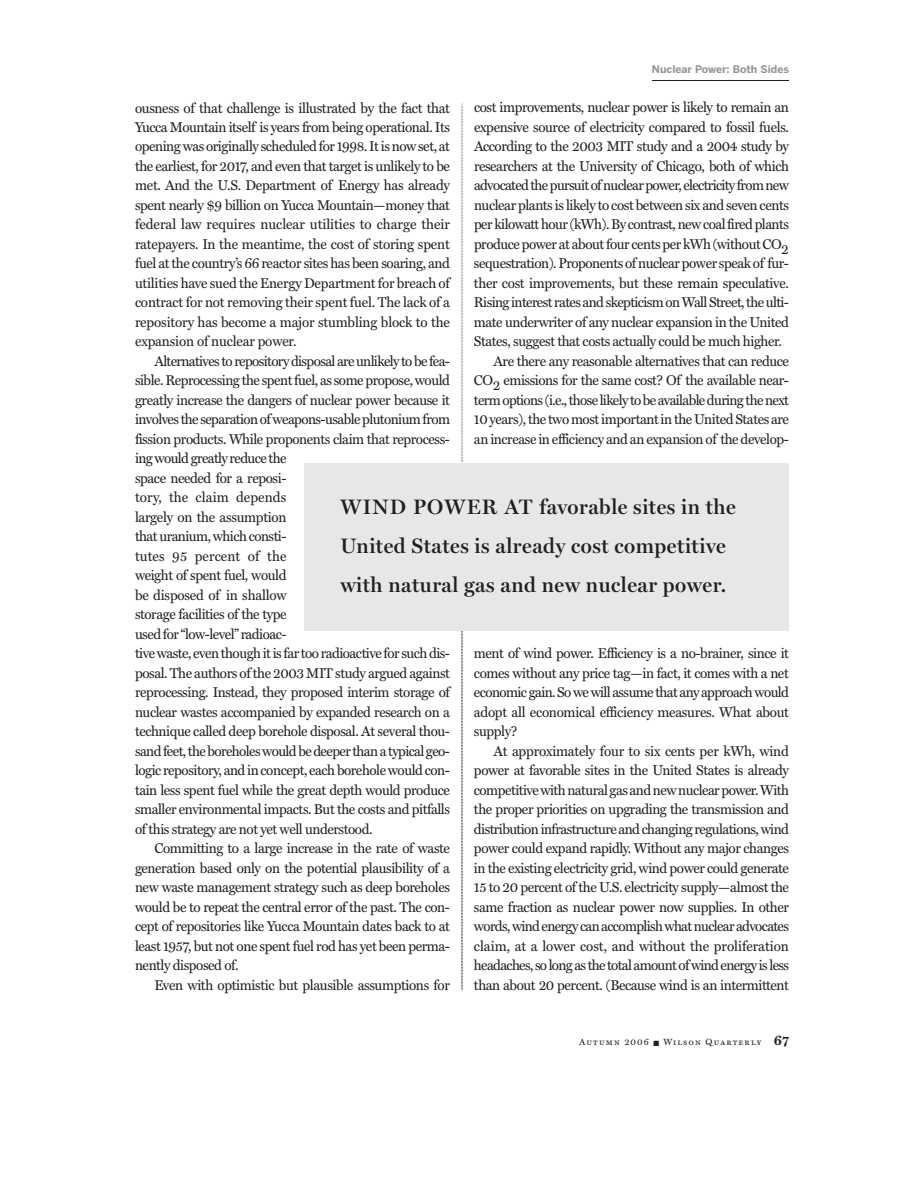
<style>
.page{position:relative;width:918px;height:1188px;background:#fff}
.page>*{position:absolute;margin:0;border:0;box-sizing:border-box;transform-origin:0 0}
.t1{font:600 21px/39px "Miller Display";letter-spacing:.025em;color:#231f20}
.t2{font:14.25px/19.5px "Miller Text";letter-spacing:-.03em;color:#231f20;text-align:justify;scale:.96 1}
.t3{font:14.25px "Miller Text";letter-spacing:-.05em;color:#231f20;scale:.96 1}
.t4{font:700 10.5px "Benton Sans";color:#939598}
.t5{font:9px "Miller Text Roman SC";letter-spacing:.125em;color:#231f20}
.s1{font-family:"Miller Text";font-weight:700;font-size:13.5px}
</style>
<div class="page">
<hr style="left:652px;top:80px;width:137px;height:1px;background:#231f20">
<svg style="left:462px;top:104px;width:1px;height:887px"></svg>
<div style="left:304px;top:464px;width:485px;height:167px;background:#e6e7e9"></div>
<p class="t4" style="left:652px;top:65px;width:139px">Nuclear Power: Both Sides</p>
<p class="t2" style="left:135px;top:99px;width:330px">ousness of that challenge is illustrated by the fact that Yucca Mountain itself is years from being operational. Its opening was originally scheduled for 1998. It is now set, at the earliest, for 2017, and even that target is unlikely to be met. And the U.S. Department of Energy has already spent nearly $9 billion on Yucca Mountain—money that federal law requires nuclear utilities to charge their ratepayers. In the meantime, the cost of storing spent fuel at the country’s 66 reactor sites has been soaring, and utilities have sued the Energy Department for breach of contract for not removing their spent fuel. The lack of a repository has become a major stumbling block to the expansion of nuclear power.</p>
<p class="t2" style="left:135px;top:352px;width:330px;text-align:left;text-indent:19px">Alternatives to repository disposal are unlikely to be fea&shy;sible. Reprocessing the spent fuel, as some propose, would greatly increase the dangers of nuclear power because it involves the separation of weapons-usable plutonium from fission products. While proponents claim that reprocess&shy;ing would greatly reduce the<br>space needed for a reposi-<br>tory, the claim depends<br>largely on the assumption<br>that uranium, which consti-<br>tutes 95 percent of the<br>weight of spent fuel, would<br>be disposed of in shallow<br>storage facilities of the type<br>used for “low-level” radioac-<br>tive waste, even though it is far too radioactive for such dis&shy;posal. The authors of the 2003 MIT study argued against reprocessing. Instead, they proposed interim storage of nuclear wastes accompanied by expanded research on a technique called deep borehole disposal. At several thou&shy;sand feet, the boreholes would be deeper than a typical geo&shy;logic repository, and in concept, each borehole would con&shy;tain less spent fuel while the great depth would produce smaller environmental impacts. But the costs and pitfalls of this strategy are not yet well understood.</p>
<p class="t2" style="left:135px;top:840px;width:330px;text-indent:19px">Committing to a large increase in the rate of waste generation based only on the potential plausibility of a new waste management strategy such as deep boreholes would be to repeat the central error of the past. The con&shy;cept of repositories like Yucca Mountain dates back to at least 1957, but not one spent fuel rod has yet been perma&shy;nently disposed of.</p>
<p class="t2" style="left:154px;top:976px;width:309px">Even with optimistic but plausible assumptions for</p>
<p class="t2" style="left:474px;top:99px;width:330px">cost improvements, nuclear power is likely to remain an</p>
<p class="t2" style="left:474px;top:118px;width:330px">expensive source of electricity compared to fossil fuels.</p>
<p class="t2" style="left:474px;top:138px;width:330px">According to the 2003 MIT study and a 2004 study by</p>
<p class="t2" style="left:474px;top:157px;width:330px">researchers at the University of Chicago, both of which</p>
<p class="t3" style="left:474px;top:180px;width:330px">advocated the pursuit of nuclear power, electricity from new</p>
<p class="t2" style="left:474px;top:196px;width:330px">nuclear plants is likely to cost between six and seven cents</p>
<p class="t2" style="left:474px;top:216px;width:330px">per kilowatt hour (kWh). By contrast, new coal fired plants</p>
<p class="t2" style="left:474px;top:235px;width:330px">produce power at about four cents per kWh (without CO2</p>
<p class="t2" style="left:474px;top:255px;width:330px">sequestration). Proponents of nuclear power speak of fur-</p>
<p class="t2" style="left:474px;top:274px;width:330px">ther cost improvements, but these remain speculative.</p>
<p class="t2" style="left:474px;top:294px;width:330px">Rising interest rates and skepticism on Wall Street, the ulti-</p>
<p class="t2" style="left:474px;top:313px;width:330px">mate underwriter of any nuclear expansion in the United</p>
<p class="t2" style="left:474px;top:333px;width:322px">States, suggest that costs actually could be much higher.</p>
<p class="t2" style="left:493px;top:352px;width:309px">Are there any reasonable alternatives that can reduce</p>
<p class="t2" style="left:474px;top:372px;width:330px">CO2 emissions for the same cost? Of the available near-</p>
<p class="t2" style="left:474px;top:391px;width:330px">term options (i.e., those likely to be available during the next</p>
<p class="t2" style="left:474px;top:411px;width:330px">10 years), the two most important in the United States are</p>
<p class="t2" style="left:474px;top:430px;width:330px">an increase in efficiency and an expansion of the develop-</p>
<h1 class="t1" style="left:340px;top:489px;width:397px">WIND POWER AT favorable sites in the<br>United States is already cost competitive with natural gas and new nuclear power.</h1>
<p class="t2" style="left:474px;top:645px;width:330px">ment of wind power. Efficiency is a no-brainer, since it comes without any price tag—in fact, it comes with a net economic gain. So we will assume that any approach would adopt all economical efficiency measures. What about supply?</p>
<p class="t2" style="left:474px;top:742px;width:330px;text-indent:19px">At approximately four to six cents per kWh, wind power at favorable sites in the United States is already competitive with natural gas and new nuclear power. With the proper priorities on upgrading the transmission and distribution infrastructure and changing regulations, wind power could expand rapidly. Without any major changes in the existing electricity grid, wind power could generate 15 to 20 percent of the U.S. electricity supply—almost the same fraction as nuclear power now supplies. In other words, wind energy can accomplish what nuclear advocates claim, at a lower cost, and without the proliferation headaches, so long as the total amount of wind energy is less than about 20 percent. (Because wind is an intermittent</p>
<p class="t5" style="left:579px;top:1037px;width:211px">Autumn 2006 ■ Wilson Quarterly <span class="s1">67</span></p>
</div>
